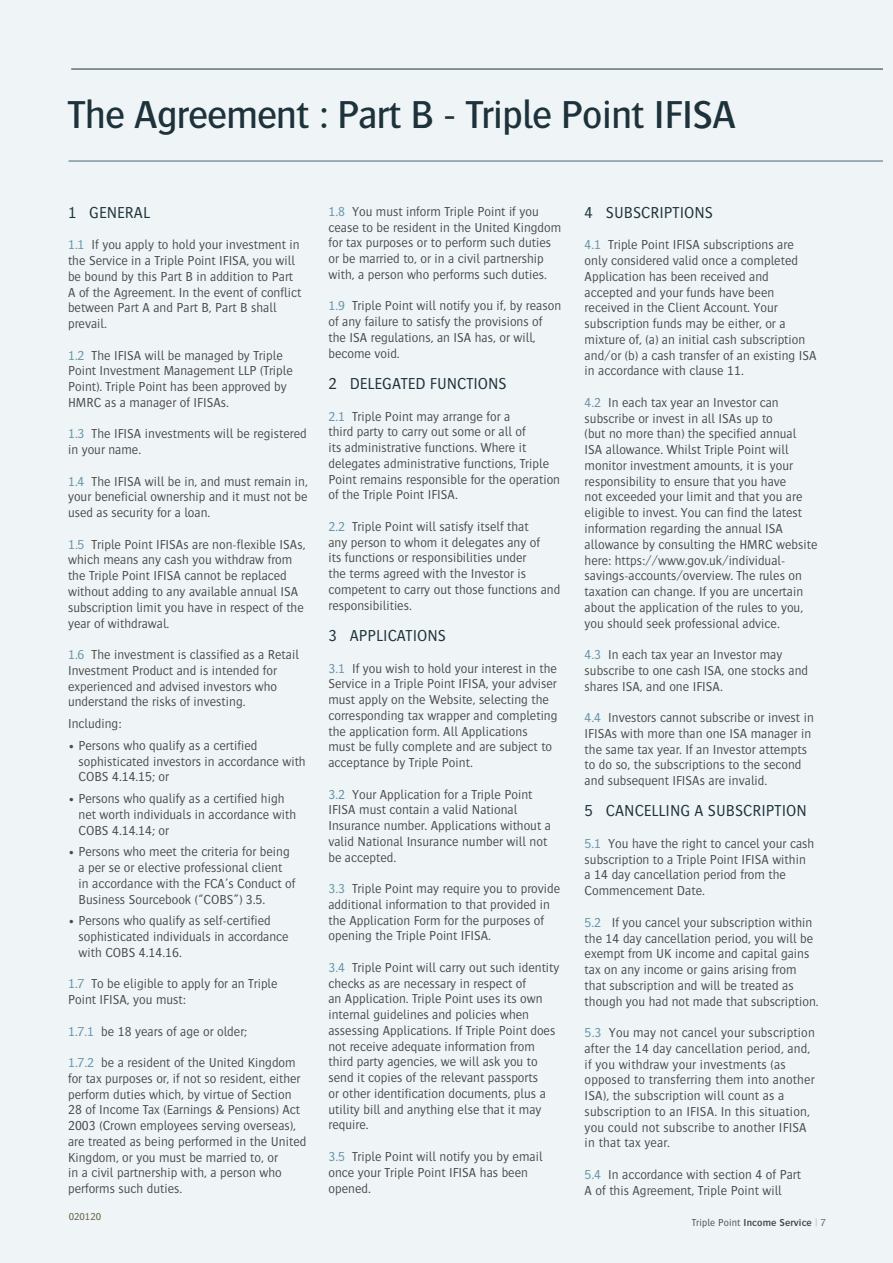
<style>
.page{position:relative;width:893px;height:1263px;background:#eff4f7}
.page>*{position:absolute;margin:0;border:0;box-sizing:border-box;transform-origin:0 0}
.t1{font:500 40.5px "Bosis Std";letter-spacing:-.02em;color:#1d323a}
.t2{font:300 16.5px "Bosis Std";color:#1d323a}
.t3{font:300 13.5px/15.8px "Bosis Std";color:#4a4a49}
.t4{font:600 10.5px "Bosis Std";letter-spacing:.01em;color:#4a4a49}
.t5{font:300 10.5px "Bosis Std";color:#64603f}
.s1{color:#6694aa}
.s2{font-weight:300}
.s3{font-weight:300;color:#adadad}
.s4{font-weight:300;color:#476877}
</style>
<div class="page">
<hr style="left:71px;top:69px;width:812px;height:1px;background:#1d323a">
<hr style="left:68px;top:161px;width:815px;height:1px;background:#476877">
<h1 class="t1" style="left:68px;top:92px;width:670px">The Agreement : Part B - Triple Point IFISA</h1>
<p class="t2" style="left:68px;top:204px;width:83px">1 GENERAL</p>
<p class="t3" style="left:68px;top:237px;width:235px"><span class="s1">1.1</span> If you apply to hold your investment in the Service in a Triple Point IFISA, you will be bound by this Part B in addition to Part A of the Agreement. In the event of conflict between Part A and Part B, Part B shall prevail.</p>
<p class="t3" style="left:68px;top:347px;width:226px"><span class="s1">1.2</span> The IFISA will be managed by Triple Point Investment Management LLP (Triple Point). Triple Point has been approved by HMRC as a manager of IFISAs.</p>
<p class="t3" style="left:68px;top:426px;width:240px"><span class="s1">1.3</span> The IFISA investments will be registered in your name.</p>
<p class="t3" style="left:68px;top:473px;width:241px;text-align:justify"><span class="s1">1.4</span> The IFISA will be in, and must remain in, your beneficial ownership and it must not be used as security for a loan.</p>
<p class="t3" style="left:68px;top:536px;width:239px"><span class="s1">1.5</span> Triple Point IFISAs are non-flexible ISAs, which means any cash you withdraw from the Triple Point IFISA cannot be replaced without adding to any available annual ISA subscription limit you have in respect of the year of withdrawal.</p>
<p class="t3" style="left:68px;top:646px;width:232px"><span class="s1">1.6</span> The investment is classified as a Retail Investment Product and is intended for experienced and advised investors who understand the risks of investing.</p>
<p class="t3" style="left:68px;top:715px;width:55px">Including:</p>
<p class="t3" style="left:79px;top:737px;width:229px;text-indent:-11px">• Persons who qualify as a certified sophisticated investors in accordance with<br>COBS 4.14.15; or</p>
<p class="t3" style="left:79px;top:790px;width:219px;text-indent:-11px">• Persons who qualify as a certified high net worth individuals in accordance with<br>COBS 4.14.14; or</p>
<p class="t3" style="left:79px;top:844px;width:218px;text-indent:-11px">• Persons who meet the criteria for being a per se or elective professional client in accordance with the FCA’s Conduct of Business Sourcebook (“COBS”) 3.5.</p>
<p class="t3" style="left:79px;top:913px;width:212px;text-indent:-11px">• Persons who qualify as self-certified sophisticated individuals in accordance with COBS 4.14.16.</p>
<p class="t3" style="left:68px;top:976px;width:211px"><span class="s1">1.7</span> To be eligible to apply for an Triple<br>Point IFISA, you must:</p>
<p class="t3" style="left:68px;top:1023px;width:181px"><span class="s1">1.7.1</span> be 18 years of age or older;</p>
<p class="t3" style="left:68px;top:1054px;width:240px"><span class="s1">1.7.2</span> be a resident of the United Kingdom for tax purposes or, if not so resident, either perform duties which, by virtue of Section 28 of Income Tax (Earnings &amp; Pensions) Act 2003 (Crown employees serving overseas), are treated as being performed in the United Kingdom, or you must be married to, or<br>in a civil partnership with, a person who performs such duties.</p>
<p class="t5" style="left:69px;top:1211px;width:34px">020120</p>
<p class="t3" style="left:328px;top:203px;width:234px"><span class="s1">1.8</span> You must inform Triple Point if you cease to be resident in the United Kingdom for tax purposes or to perform such duties or be married to, or in a civil partnership with, a person who performs such duties.</p>
<p class="t3" style="left:328px;top:298px;width:234px"><span class="s1">1.9</span> Triple Point will notify you if, by reason of any failure to satisfy the provisions of the ISA regulations, an ISA has, or will, become void.</p>
<p class="t2" style="left:328px;top:375px;width:180px">2 DELEGATED FUNCTIONS</p>
<p class="t3" style="left:328px;top:408px;width:233px"><span class="s1">2.1</span> Triple Point may arrange for a<br>third party to carry out some or all of<br>its administrative functions. Where it delegates administrative functions, Triple Point remains responsible for the operation of the Triple Point IFISA.</p>
<p class="t3" style="left:328px;top:518px;width:233px"><span class="s1">2.2</span> Triple Point will satisfy itself that<br>any person to whom it delegates any of<br>its functions or responsibilities under<br>the terms agreed with the Investor is competent to carry out those functions and responsibilities.</p>
<p class="t2" style="left:328px;top:627px;width:119px">3 APPLICATIONS</p>
<p class="t3" style="left:328px;top:660px;width:231px"><span class="s1">3.1</span> If you wish to hold your interest in the Service in a Triple Point IFISA, your adviser must apply on the Website, selecting the corresponding tax wrapper and completing the application form. All Applications must be fully complete and are subject to acceptance by Triple Point.</p>
<p class="t3" style="left:328px;top:786px;width:224px"><span class="s1">3.2</span> Your Application for a Triple Point IFISA must contain a valid National Insurance number. Applications without a valid National Insurance number will not be accepted.</p>
<p class="t3" style="left:328px;top:880px;width:233px"><span class="s1">3.3</span> Triple Point may require you to provide additional information to that provided in the Application Form for the purposes of opening the Triple Point IFISA.</p>
<p class="t3" style="left:328px;top:959px;width:232px"><span class="s1">3.4</span> Triple Point will carry out such identity checks as are necessary in respect of<br>an Application. Triple Point uses its own internal guidelines and policies when assessing Applications. If Triple Point does not receive adequate information from third party agencies, we will ask you to send it copies of the relevant passports<br>or other identification documents, plus a utility bill and anything else that it may require.</p>
<p class="t3" style="left:328px;top:1148px;width:216px"><span class="s1">3.5</span> Triple Point will notify you by email once your Triple Point IFISA has been opened.</p>
<p class="t2" style="left:585px;top:204px;width:130px">4 SUBSCRIPTIONS</p>
<p class="t3" style="left:585px;top:237px;width:233px"><span class="s1">4.1</span> Triple Point IFISA subscriptions are only considered valid once a completed Application has been received and accepted and your funds have been received in the Client Account. Your subscription funds may be either, or a mixture of, (a) an initial cash subscription and/or (b) a cash transfer of an existing ISA in accordance with clause 11.</p>
<p class="t3" style="left:585px;top:394px;width:234px"><span class="s1">4.2</span> In each tax year an Investor can subscribe or invest in all ISAs up to<br>(but no more than) the specified annual ISA allowance. Whilst Triple Point will monitor investment amounts, it is your responsibility to ensure that you have<br>not exceeded your limit and that you are eligible to invest. You can find the latest information regarding the annual ISA allowance by consulting the HMRC website here: https://www.gov.uk/individual&shy;savings-accounts/overview. The rules on taxation can change. If you are uncertain about the application of the rules to you, you should seek professional advice.</p>
<p class="t3" style="left:585px;top:646px;width:225px"><span class="s1">4.3</span> In each tax year an Investor may subscribe to one cash ISA, one stocks and shares ISA, and one IFISA.</p>
<p class="t3" style="left:585px;top:709px;width:231px"><span class="s1">4.4</span> Investors cannot subscribe or invest in IFISAs with more than one ISA manager in the same tax year. If an Investor attempts to do so, the subscriptions to the second and subsequent IFISAs are invalid.</p>
<p class="t2" style="left:585px;top:802px;width:224px">5 CANCELLING A SUBSCRIPTION</p>
<p class="t3" style="left:585px;top:835px;width:231px"><span class="s1">5.1</span> You have the right to cancel your cash subscription to a Triple Point IFISA within a 14 day cancellation period from the Commencement Date.</p>
<p class="t3" style="left:585px;top:914px;width:235px"><span class="s1">5.2</span> If you cancel your subscription within the 14 day cancellation period, you will be exempt from UK income and capital gains tax on any income or gains arising from that subscription and will be treated as though you had not made that subscription.</p>
<p class="t3" style="left:585px;top:1024px;width:232px"><span class="s1">5.3</span> You may not cancel your subscription after the 14 day cancellation period, and, if you withdraw your investments (as opposed to transferring them into another ISA), the subscription will count as a subscription to an IFISA. In this situation, you could not subscribe to another IFISA in that tax year.</p>
<p class="t3" style="left:585px;top:1166px;width:218px"><span class="s1">5.4</span> In accordance with section 4 of Part<br>A of this Agreement, Triple Point will</p>
<p class="t4" style="left:692px;top:1216px;width:135px"><span class="s2">Triple Point</span> Income Service <span class="s3">|</span> <span class="s4">7</span></p>
</div>
